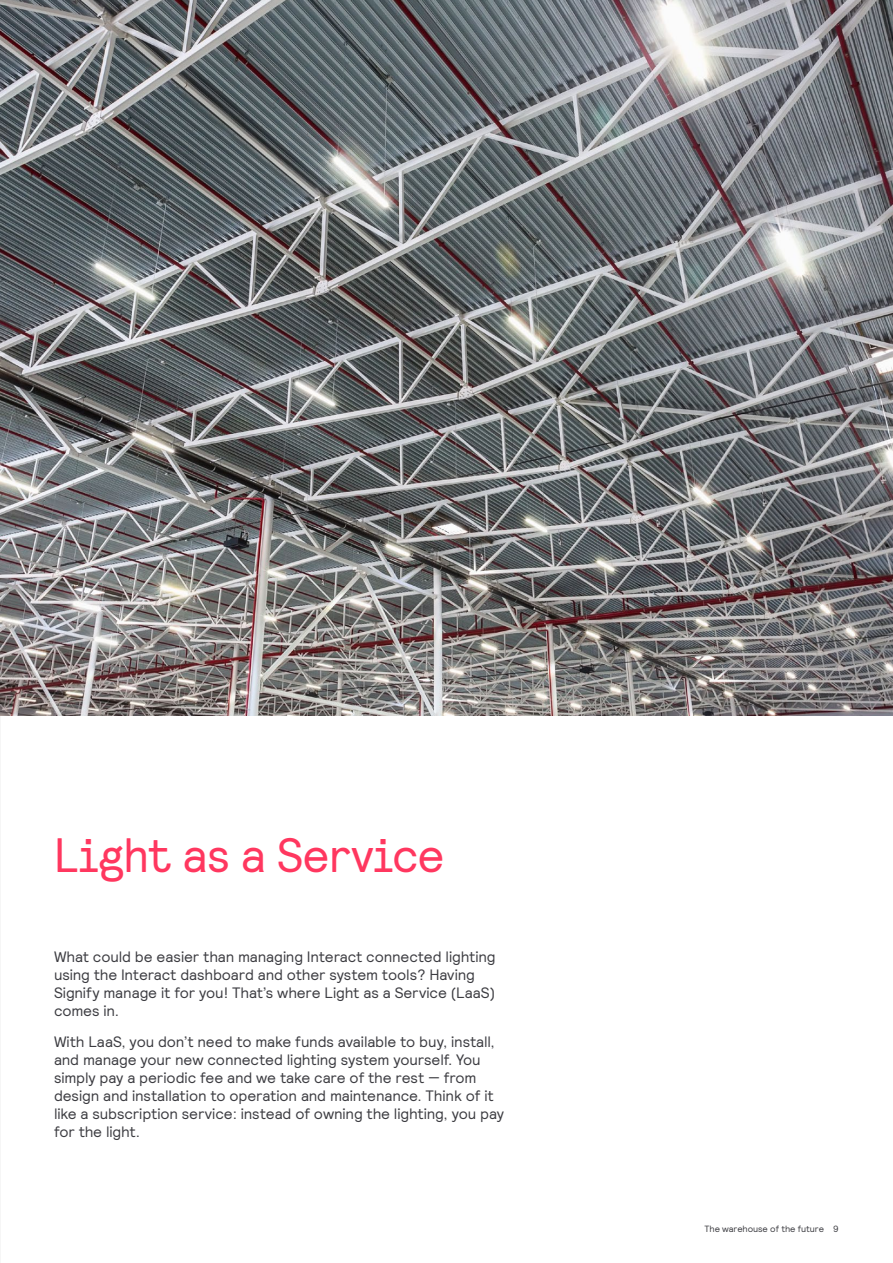
<style>
.page{position:relative;width:893px;height:1263px;background:#fff}
.page>*{position:absolute;margin:0;border:0;box-sizing:border-box;transform-origin:0 0}
.t1{font:48px "Signify Relative Faux";letter-spacing:-.005em;color:#ff375f}
.t2{font:15px/18px "Signify Relative";letter-spacing:-.01em;color:#3c3c41}
.t3{font:9px "Signify Relative";letter-spacing:-.01em;color:#3c3c41}
</style>
<div class="page">
<img style="left:0;top:0;width:893px;height:716px">
<h1 class="t1" style="left:54px;top:824px;width:392px">Light as a Service</h1>
<p class="t2" style="left:54px;top:947px;width:443px">What could be easier than managing Interact connected lighting using the Interact dashboard and other system tools? Having Signify manage it for you! That’s where Light as a Service (LaaS) comes in.</p>
<p class="t2" style="left:54px;top:1032px;width:452px">With LaaS, you don’t need to make funds available to buy, install, and manage your new connected lighting system yourself. You simply pay a periodic fee and we take care of the rest — from design and installation to operation and maintenance. Think of it like a subscription service: instead of owning the lighting, you pay for the light.</p>
<p class="t3" style="left:705px;top:1223px;width:136px">The warehouse of the future 9</p>
</div>
